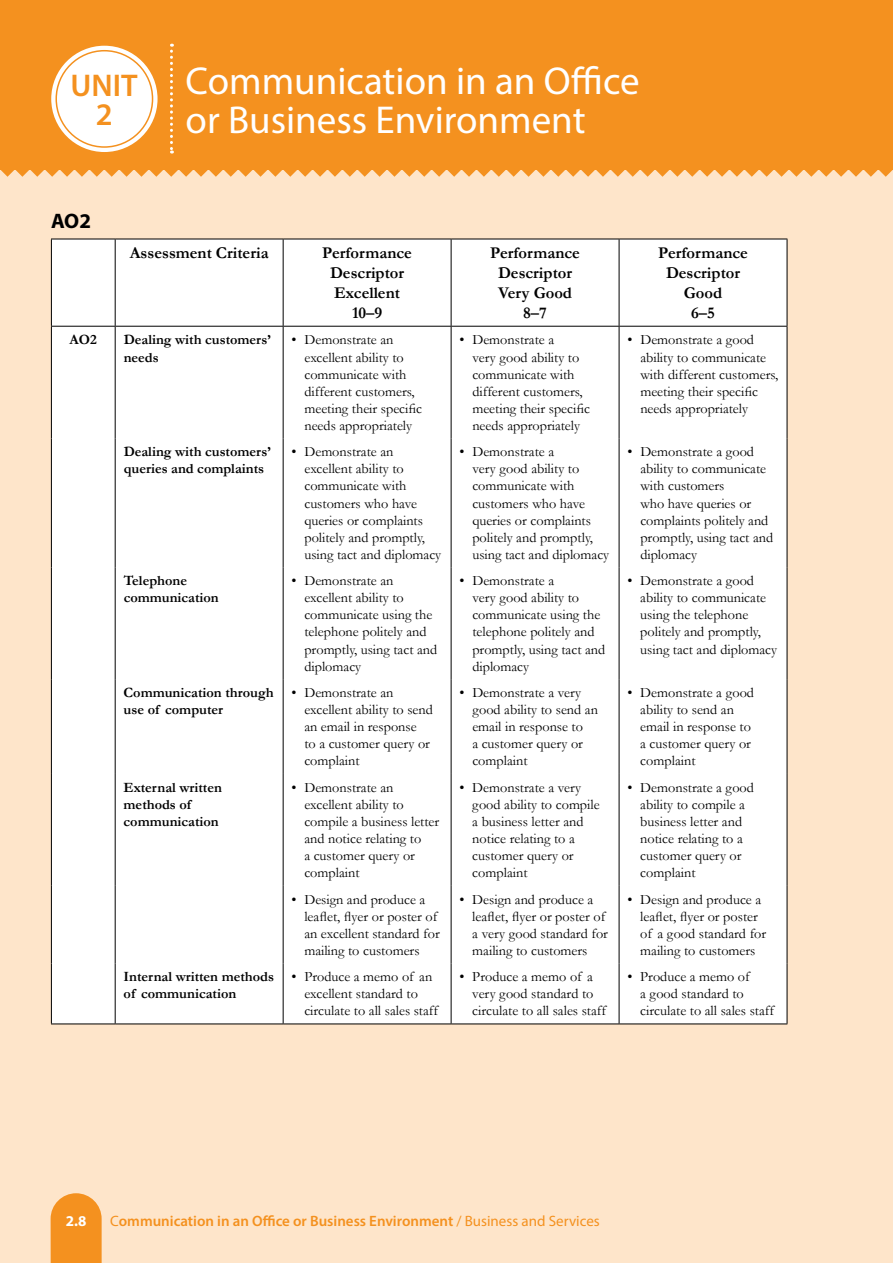
<style>
.page{position:relative;width:893px;height:1263px;background:#fee5ca}
.page>*{position:absolute;margin:0;border:0;box-sizing:border-box;transform-origin:0 0}
.t1{font:39px/39px "Myriad Pro";color:#fff}
.t2{font:600 31.5px/28.5px "Myriad Pro";color:#f4911f;text-align:center}
.t3{font:700 21px "Myriad Pro";color:#000}
.t4{font:700 16.5px/19.8px "Garamond";color:#000;text-align:center}
.t5{font:600 15px "Myriad Pro";color:#f4911f}
.t6{font:700 15px "Myriad Pro";color:#fff}
.t7{font:14.25px/17.1px "Garamond";color:#000}
.t8{font:700 14.25px/17.1px "Garamond";color:#000}
.s1{font-weight:400}
</style>
<div class="page">
<div style="left:0;top:0;width:893px;height:169px;background:#f4911f"></div>
<div style="left:51px;top:46px;width:107px;height:106px;background:#fff;border-radius:50%"></div>
<svg style="left:170px;top:44px;width:3px;height:110px"></svg>
<svg style="left:0;top:169px;width:893px;height:8px"></svg>
<div style="left:55px;top:50px;width:98px;height:98px;border:2px solid #f4911f;border-radius:50%"></div>
<svg style="left:51px;top:1193px;width:51px;height:70px;background:#f4982d"></svg>
<div style="left:52px;top:240px;width:735px;height:783px;background:#fff"></div>
<hr style="left:51px;top:1023px;width:64px;height:1px;background:#000">
<hr style="left:115px;top:1023px;width:168px;height:1px;background:#000">
<hr style="left:283px;top:1023px;width:168px;height:1px;background:#000">
<hr style="left:451px;top:1023px;width:168px;height:1px;background:#000">
<hr style="left:619px;top:1023px;width:168px;height:1px;background:#000">
<hr style="left:51px;top:239px;width:64px;height:1px;background:#000">
<hr style="left:51px;top:239px;width:1px;height:87px;background:#000">
<hr style="left:115px;top:239px;width:168px;height:1px;background:#000">
<hr style="left:115px;top:239px;width:1px;height:87px;background:#000">
<hr style="left:283px;top:239px;width:168px;height:1px;background:#000">
<hr style="left:283px;top:239px;width:1px;height:87px;background:#000">
<hr style="left:451px;top:239px;width:168px;height:1px;background:#000">
<hr style="left:451px;top:239px;width:1px;height:87px;background:#000">
<hr style="left:619px;top:239px;width:168px;height:1px;background:#000">
<hr style="left:619px;top:239px;width:1px;height:87px;background:#000">
<hr style="left:787px;top:239px;width:1px;height:87px;background:#000">
<hr style="left:51px;top:326px;width:64px;height:1px;background:#000">
<hr style="left:51px;top:327px;width:1px;height:111px;background:#000">
<hr style="left:115px;top:326px;width:168px;height:1px;background:#000">
<hr style="left:115px;top:327px;width:1px;height:111px;background:#000">
<hr style="left:283px;top:326px;width:168px;height:1px;background:#000">
<hr style="left:283px;top:327px;width:1px;height:111px;background:#000">
<hr style="left:451px;top:326px;width:168px;height:1px;background:#000">
<hr style="left:451px;top:327px;width:1px;height:111px;background:#000">
<hr style="left:619px;top:326px;width:168px;height:1px;background:#000">
<hr style="left:619px;top:327px;width:1px;height:111px;background:#000">
<hr style="left:787px;top:327px;width:1px;height:111px;background:#000">
<hr style="left:51px;top:438px;width:1px;height:129px;background:#000">
<hr style="left:115px;top:438px;width:1px;height:129px;background:#000">
<hr style="left:283px;top:438px;width:1px;height:129px;background:#000">
<hr style="left:451px;top:438px;width:1px;height:129px;background:#000">
<hr style="left:619px;top:438px;width:1px;height:129px;background:#000">
<hr style="left:787px;top:438px;width:1px;height:129px;background:#000">
<hr style="left:51px;top:567px;width:1px;height:112px;background:#000">
<hr style="left:115px;top:567px;width:1px;height:112px;background:#000">
<hr style="left:283px;top:567px;width:1px;height:112px;background:#000">
<hr style="left:451px;top:567px;width:1px;height:112px;background:#000">
<hr style="left:619px;top:567px;width:1px;height:112px;background:#000">
<hr style="left:787px;top:567px;width:1px;height:112px;background:#000">
<hr style="left:51px;top:679px;width:1px;height:95px;background:#000">
<hr style="left:115px;top:679px;width:1px;height:95px;background:#000">
<hr style="left:283px;top:679px;width:1px;height:95px;background:#000">
<hr style="left:451px;top:679px;width:1px;height:95px;background:#000">
<hr style="left:619px;top:679px;width:1px;height:95px;background:#000">
<hr style="left:787px;top:679px;width:1px;height:95px;background:#000">
<hr style="left:51px;top:774px;width:1px;height:112px;background:#000">
<hr style="left:115px;top:774px;width:1px;height:112px;background:#000">
<hr style="left:283px;top:774px;width:1px;height:112px;background:#000">
<hr style="left:451px;top:774px;width:1px;height:112px;background:#000">
<hr style="left:619px;top:774px;width:1px;height:112px;background:#000">
<hr style="left:787px;top:774px;width:1px;height:112px;background:#000">
<hr style="left:51px;top:886px;width:1px;height:77px;background:#000">
<hr style="left:115px;top:886px;width:1px;height:77px;background:#000">
<hr style="left:283px;top:886px;width:1px;height:77px;background:#000">
<hr style="left:451px;top:886px;width:1px;height:77px;background:#000">
<hr style="left:619px;top:886px;width:1px;height:77px;background:#000">
<hr style="left:787px;top:886px;width:1px;height:77px;background:#000">
<hr style="left:51px;top:963px;width:1px;height:60px;background:#000">
<hr style="left:115px;top:963px;width:1px;height:60px;background:#000">
<hr style="left:283px;top:963px;width:1px;height:60px;background:#000">
<hr style="left:451px;top:963px;width:1px;height:60px;background:#000">
<hr style="left:619px;top:963px;width:1px;height:60px;background:#000">
<hr style="left:787px;top:963px;width:1px;height:60px;background:#000">
<h2 class="t2" style="left:71px;top:71px;width:69px">UNIT<br>2</h2>
<h3 class="t3" style="left:51px;top:208px;width:41px">AO2</h3>
<h1 class="t1" style="left:186px;top:61px;width:456px">Communication in an Office or Business Environment</h1>
<p class="t4" style="left:130px;top:243px;width:140px">Assessment Criteria</p>
<p class="t4" style="left:322px;top:243px;width:91px">Performance<br>Descriptor<br>Excellent<br>10–9</p>
<p class="t4" style="left:490px;top:243px;width:91px">Performance<br>Descriptor<br>Very Good<br>8–7</p>
<p class="t4" style="left:658px;top:243px;width:91px">Performance<br>Descriptor<br>Good<br>6–5</p>
<p class="t8" style="left:70px;top:331px;width:29px">AO2</p>
<p class="t8" style="left:124px;top:331px;width:149px">Dealing with customers’ needs</p>
<p class="t7" style="left:304px;top:331px;width:119px;text-indent:-13px">• Demonstrate an excellent ability to communicate with different customers, meeting their specific needs appropriately</p>
<p class="t7" style="left:472px;top:331px;width:119px;text-indent:-13px">• Demonstrate a<br>very good ability to communicate with different customers, meeting their specific needs appropriately</p>
<p class="t7" style="left:640px;top:331px;width:140px;text-indent:-13px">• Demonstrate a good ability to communicate with different customers, meeting their specific needs appropriately</p>
<p class="t8" style="left:124px;top:443px;width:149px">Dealing with customers’ queries and complaints</p>
<p class="t7" style="left:304px;top:443px;width:138px;text-indent:-13px">• Demonstrate an excellent ability to communicate with customers who have queries or complaints politely and promptly, using tact and diplomacy</p>
<p class="t7" style="left:472px;top:443px;width:138px;text-indent:-13px">• Demonstrate a<br>very good ability to communicate with customers who have queries or complaints politely and promptly, using tact and diplomacy</p>
<p class="t7" style="left:640px;top:443px;width:134px;text-indent:-13px">• Demonstrate a good ability to communicate with customers<br>who have queries or complaints politely and promptly, using tact and diplomacy</p>
<p class="t8" style="left:124px;top:572px;width:97px">Telephone communication</p>
<p class="t7" style="left:304px;top:572px;width:134px;text-indent:-13px">• Demonstrate an excellent ability to communicate using the telephone politely and promptly, using tact and diplomacy</p>
<p class="t7" style="left:472px;top:572px;width:134px;text-indent:-13px">• Demonstrate a<br>very good ability to communicate using the telephone politely and promptly, using tact and diplomacy</p>
<p class="t7" style="left:640px;top:572px;width:138px;text-indent:-13px">• Demonstrate a good ability to communicate using the telephone politely and promptly, using tact and diplomacy</p>
<p class="t8" style="left:124px;top:684px;width:151px">Communication through use of computer</p>
<p class="t7" style="left:304px;top:684px;width:130px;text-indent:-13px">• Demonstrate an excellent ability to send an email in response<br>to a customer query or complaint</p>
<p class="t7" style="left:472px;top:684px;width:127px;text-indent:-13px">• Demonstrate a very good ability to send an email in response to<br>a customer query or complaint</p>
<p class="t7" style="left:640px;top:684px;width:115px;text-indent:-13px">• Demonstrate a good ability to send an email in response to a customer query or complaint</p>
<p class="t8" style="left:124px;top:779px;width:100px">External written methods of communication</p>
<p class="t7" style="left:304px;top:778px;width:136px;text-indent:-13px">• Demonstrate an excellent ability to compile a business letter and notice relating to<br>a customer query or complaint</p>
<p class="t7" style="left:472px;top:778px;width:129px;text-indent:-13px">• Demonstrate a very good ability to compile a business letter and notice relating to a customer query or complaint</p>
<p class="t7" style="left:640px;top:778px;width:115px;text-indent:-13px">• Demonstrate a good ability to compile a business letter and notice relating to a customer query or complaint</p>
<p class="t7" style="left:304px;top:890px;width:137px;text-indent:-13px">• Design and produce a leaflet, flyer or poster of an excellent standard for mailing to customers</p>
<p class="t7" style="left:472px;top:890px;width:137px;text-indent:-13px">• Design and produce a leaflet, flyer or poster of a very good standard for mailing to customers</p>
<p class="t7" style="left:640px;top:890px;width:127px;text-indent:-13px">• Design and produce a leaflet, flyer or poster of a good standard for mailing to customers</p>
<p class="t8" style="left:124px;top:968px;width:152px">Internal written methods of communication</p>
<p class="t7" style="left:304px;top:968px;width:135px;text-indent:-13px">• Produce a memo of an excellent standard to circulate to all sales staff</p>
<p class="t7" style="left:472px;top:968px;width:135px;text-indent:-13px">• Produce a memo of a very good standard to circulate to all sales staff</p>
<p class="t7" style="left:640px;top:968px;width:135px;text-indent:-13px">• Produce a memo of<br>a good standard to circulate to all sales staff</p>
<p class="t6" style="left:66px;top:1211px;width:22px">2.8</p>
<p class="t5" style="left:110px;top:1211px;width:491px"><span class="s1">C</span>ommunication in an Office or Business Environment <span class="s1">/ Business and Services</span></p>
</div>
